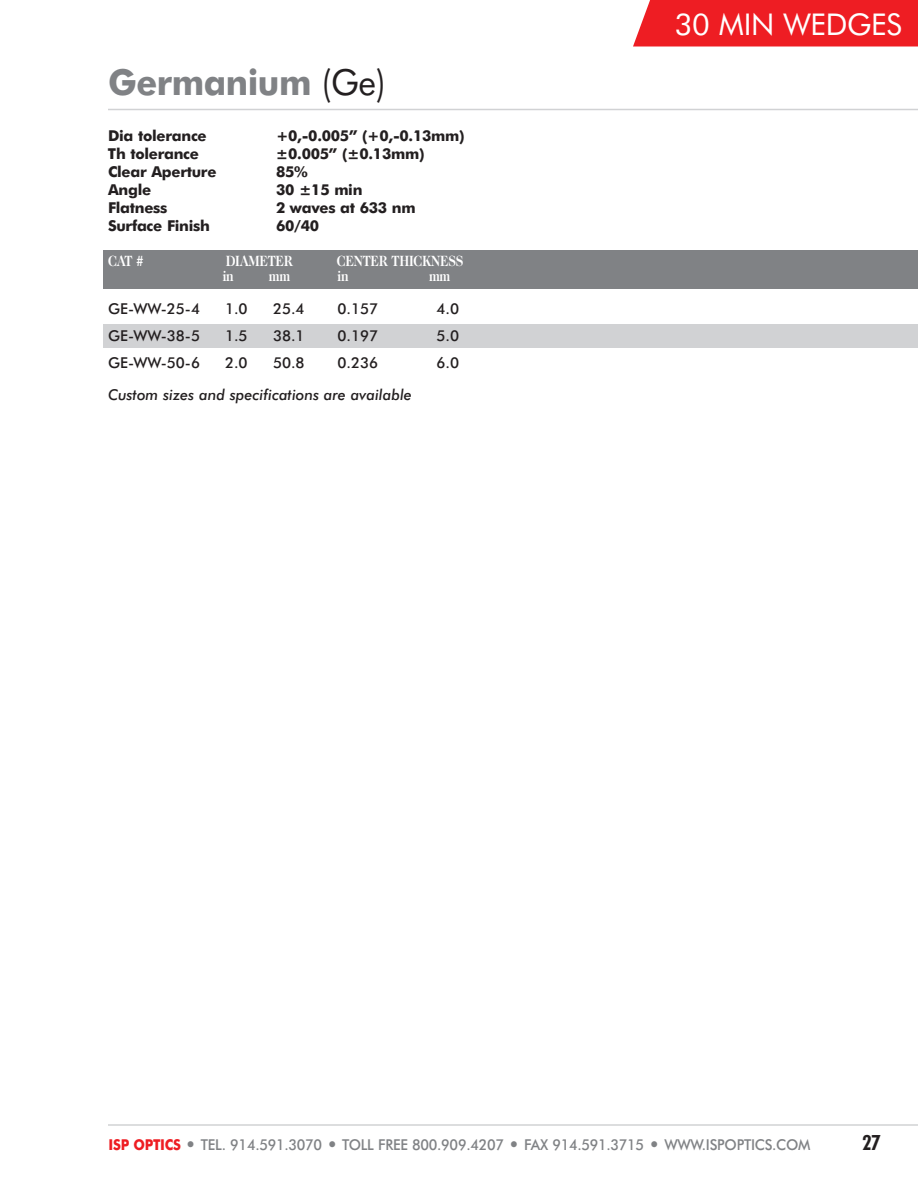
<style>
.page{position:relative;width:918px;height:1188px;background:#fff}
.page>*{position:absolute;margin:0;border:0;box-sizing:border-box;transform-origin:0 0}
.t1{font:700 36px "Futura BT";letter-spacing:-.015em;color:#808285;scale:.95 1}
.t2{font:30px "Futura BT";letter-spacing:-.01em;color:#fff}
.t3{font:700 condensed 21px "Futura BT";color:#231f20;scale:1.05 1}
.t4{font:700 15px "Futura BT";letter-spacing:-.02em;color:#231f20}
.t5{font:500 15px "Futura BT";letter-spacing:-.02em;color:#808285;scale:.95 1}
.t6{font:500 15px "Futura BT";color:#231f20}
.t7{font:italic 500 15px "Futura BT";color:#231f20}
.t8{font:700 15px "Caslon Two Twenty Four";letter-spacing:-.02em;color:#fff;scale:.85 1}
.s1{font-weight:400;color:#231f20}
.s2{font-weight:700;color:#ee1d23}
.s3{font-size:21px}
</style>
<div class="page">
<div style="left:104px;top:250px;width:814px;height:39px;background:#808285"></div>
<div style="left:104px;top:324px;width:814px;height:23px;background:#d1d2d4"></div>
<div style="left:633px;top:0;width:285px;height:46px;background:#ee1d23"></div>
<hr style="left:108px;top:109px;width:810px;height:1px;background:#d1d2d4">
<hr style="left:108px;top:1124px;width:810px;height:2px;background:#d1d2d4">
<h1 class="t1" style="left:108px;top:68px;width:294px">Germanium <span class="s1">(Ge)</span></h1>
<p class="t4" style="left:108px;top:129px;width:100px">Dia tolerance</p>
<p class="t4" style="left:276px;top:129px;width:190px">+0,-0.005” (+0,-0.13mm)</p>
<p class="t4" style="left:108px;top:147px;width:93px">Th tolerance</p>
<p class="t4" style="left:276px;top:147px;width:150px">±0.005” (±0.13mm)</p>
<p class="t4" style="left:108px;top:165px;width:110px">Clear Aperture</p>
<p class="t4" style="left:276px;top:165px;width:33px">85%</p>
<p class="t4" style="left:108px;top:183px;width:45px">Angle</p>
<p class="t4" style="left:276px;top:183px;width:88px">30 ±15 min</p>
<p class="t4" style="left:108px;top:201px;width:61px">Flatness</p>
<p class="t4" style="left:276px;top:201px;width:141px">2 waves at 633 nm</p>
<p class="t4" style="left:108px;top:219px;width:103px">Surface Finish</p>
<p class="t4" style="left:276px;top:219px;width:45px">60/40</p>
<p class="t8" style="left:108px;top:255px;width:44px">CAT #</p>
<p class="t8" style="left:226px;top:255px;width:80px">DIAMETER</p>
<p class="t8" style="left:337px;top:255px;width:150px">CENTER THICKNESS</p>
<p class="t8" style="left:223px;top:270px;width:15px">in</p>
<p class="t8" style="left:269px;top:270px;width:27px">mm</p>
<p class="t8" style="left:338px;top:270px;width:15px">in</p>
<p class="t8" style="left:429px;top:270px;width:27px">mm</p>
<p class="t6" style="left:108px;top:303px;width:94px">GE-WW-25-4</p>
<p class="t6" style="left:225px;top:303px;width:24px">1.0</p>
<p class="t6" style="left:273px;top:303px;width:33px">25.4</p>
<p class="t6" style="left:338px;top:303px;width:42px">0.157</p>
<p class="t6" style="left:436px;top:303px;width:24px">4.0</p>
<p class="t6" style="left:108px;top:330px;width:94px">GE-WW-38-5</p>
<p class="t6" style="left:225px;top:330px;width:24px">1.5</p>
<p class="t6" style="left:273px;top:330px;width:33px">38.1</p>
<p class="t6" style="left:338px;top:330px;width:42px">0.197</p>
<p class="t6" style="left:436px;top:330px;width:24px">5.0</p>
<p class="t6" style="left:108px;top:357px;width:94px">GE-WW-50-6</p>
<p class="t6" style="left:225px;top:357px;width:24px">2.0</p>
<p class="t6" style="left:273px;top:357px;width:33px">50.8</p>
<p class="t6" style="left:338px;top:357px;width:42px">0.236</p>
<p class="t6" style="left:436px;top:357px;width:24px">6.0</p>
<p class="t7" style="left:108px;top:388px;width:305px">Custom sizes and specifications are available</p>
<h2 class="t2" style="left:675px;top:12px;width:228px">30 MIN WEDGES</h2>
<p class="t5" style="left:109px;top:1139px;width:740px"><span class="s2">ISP OPTICS</span> <span class="s3">•</span> TEL. 914.591.3070 <span class="s3">•</span> TOLL FREE 800.909.4207 <span class="s3">•</span> FAX 914.591.3715 <span class="s3">•</span> WWW.ISPOPTICS.COM</p>
<h3 class="t3" style="left:862px;top:1134px;width:19px">27</h3>
</div>
